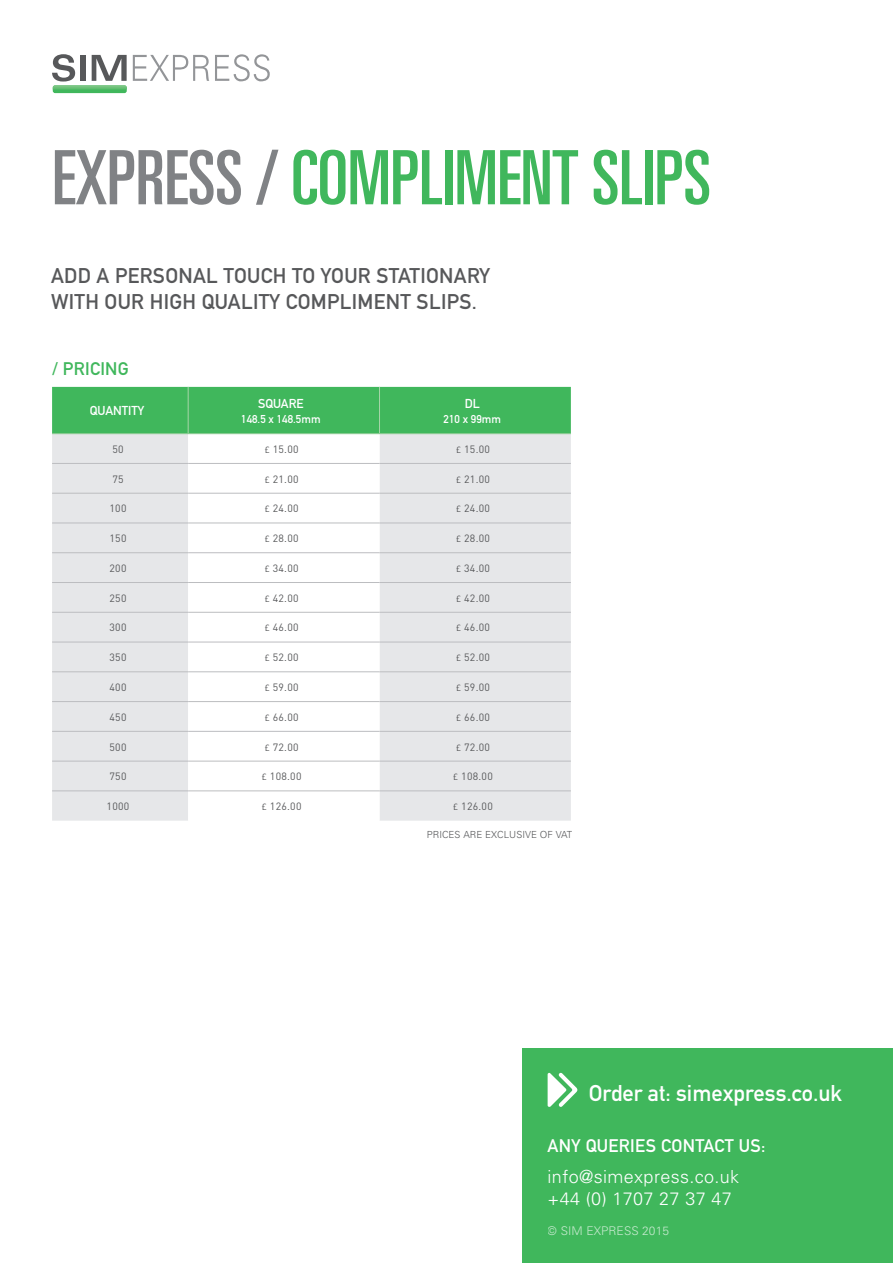
<style>
.page{position:relative;width:893px;height:1263px;background:#fff}
.page>*{position:absolute;margin:0;border:0;box-sizing:border-box;transform-origin:0 0}
.t1{font:ultra-condensed 75px "Univers";letter-spacing:-.005em;color:#40b75c}
.t2{font:22.5px "DIN Mittelschrift";color:#fff}
.Intro{font:21px/25.5px "DIN Mittelschrift Alternate";letter-spacing:.015em;color:#57585a}
.t3{font:300 18px/22.5px "Univers";letter-spacing:.02em;color:#fff}
.t4{font:18px "DIN Mittelschrift Alternate";letter-spacing:.02em;color:#fff}
.t5{font:18px "DIN Mittelschrift Alternate";letter-spacing:.015em;color:#40b75c}
.t6{font:12.75px "DIN Mittelschrift Alternate";color:#fff}
.t7{font:300 12px "Univers";letter-spacing:.005em;color:#fff}
.Spec_head{font:11.25px "DIN Mittelschrift Alternate";letter-spacing:.005em;color:#fff}
.Footnote{font:10.5px "DIN";letter-spacing:.025em;color:#57585a}
.Footnote-2{font:300 9.75px "Univers";letter-spacing:.005em;color:#57585a}
.s1{color:#808285}
.s2{font-size:9px}
</style>
<div class="page">
<svg style="left:52px;top:54px;width:23px;height:28px"></svg>
<div style="left:80px;top:55px;width:5px;height:26px;background:#57585a"></div>
<svg style="left:92px;top:55px;width:35px;height:26px"></svg>
<svg style="left:133px;top:55px;width:76px;height:26px"></svg>
<svg style="left:215px;top:54px;width:55px;height:27px"></svg>
<div style="left:53px;top:85px;width:74px;height:8px;background:#40b75c;border-radius:2px"></div>
<img style="left:53px;top:85px;width:74px;height:5px">
<div style="left:523px;top:1048px;width:370px;height:215px;background:#40b75c"></div>
<svg style="left:548px;top:1073px;width:29px;height:34px"></svg>
<div style="left:52px;top:387px;width:519px;height:46px;background:#40b75c"></div>
<div style="left:52px;top:434px;width:519px;height:387px;background:#e6e7e9"></div>
<svg style="left:188px;top:434px;width:191px;height:387px"></svg>
<hr style="left:188px;top:387px;width:1px;height:46px;background:#a6d5a8">
<hr style="left:379px;top:387px;width:1px;height:46px;background:#a6d5a8">
<hr style="left:52px;top:433px;width:136px;height:1px;background:#82c88a">
<hr style="left:188px;top:433px;width:191px;height:1px;background:#82c88a">
<hr style="left:379px;top:433px;width:192px;height:1px;background:#82c88a">
<hr style="left:52px;top:463px;width:136px;height:1px;background:#bcbdc0">
<hr style="left:188px;top:463px;width:191px;height:1px;background:#bcbdc0">
<hr style="left:379px;top:463px;width:192px;height:1px;background:#bcbdc0">
<hr style="left:52px;top:493px;width:136px;height:1px;background:#bcbdc0">
<hr style="left:188px;top:493px;width:191px;height:1px;background:#bcbdc0">
<hr style="left:379px;top:493px;width:192px;height:1px;background:#bcbdc0">
<hr style="left:52px;top:523px;width:136px;height:1px;background:#bcbdc0">
<hr style="left:188px;top:523px;width:191px;height:1px;background:#bcbdc0">
<hr style="left:379px;top:523px;width:192px;height:1px;background:#bcbdc0">
<hr style="left:52px;top:552px;width:136px;height:1px;background:#bcbdc0">
<hr style="left:188px;top:552px;width:191px;height:1px;background:#bcbdc0">
<hr style="left:379px;top:552px;width:192px;height:1px;background:#bcbdc0">
<hr style="left:52px;top:582px;width:136px;height:1px;background:#bcbdc0">
<hr style="left:188px;top:582px;width:191px;height:1px;background:#bcbdc0">
<hr style="left:379px;top:582px;width:192px;height:1px;background:#bcbdc0">
<hr style="left:52px;top:612px;width:136px;height:1px;background:#bcbdc0">
<hr style="left:188px;top:612px;width:191px;height:1px;background:#bcbdc0">
<hr style="left:379px;top:612px;width:192px;height:1px;background:#bcbdc0">
<hr style="left:52px;top:642px;width:136px;height:1px;background:#bcbdc0">
<hr style="left:188px;top:642px;width:191px;height:1px;background:#bcbdc0">
<hr style="left:379px;top:642px;width:192px;height:1px;background:#bcbdc0">
<hr style="left:52px;top:671px;width:136px;height:1px;background:#bcbdc0">
<hr style="left:188px;top:671px;width:191px;height:1px;background:#bcbdc0">
<hr style="left:379px;top:671px;width:192px;height:1px;background:#bcbdc0">
<hr style="left:52px;top:701px;width:136px;height:1px;background:#bcbdc0">
<hr style="left:188px;top:701px;width:191px;height:1px;background:#bcbdc0">
<hr style="left:379px;top:701px;width:192px;height:1px;background:#bcbdc0">
<hr style="left:52px;top:731px;width:136px;height:1px;background:#bcbdc0">
<hr style="left:188px;top:731px;width:191px;height:1px;background:#bcbdc0">
<hr style="left:379px;top:731px;width:192px;height:1px;background:#bcbdc0">
<hr style="left:52px;top:761px;width:136px;height:1px;background:#bcbdc0">
<hr style="left:188px;top:761px;width:191px;height:1px;background:#bcbdc0">
<hr style="left:379px;top:761px;width:192px;height:1px;background:#bcbdc0">
<hr style="left:52px;top:791px;width:136px;height:1px;background:#bcbdc0">
<hr style="left:188px;top:791px;width:191px;height:1px;background:#bcbdc0">
<hr style="left:379px;top:791px;width:192px;height:1px;background:#bcbdc0">
<p class="t1" style="left:52px;top:135px;width:661px"><span class="s1">EXPRESS /</span> COMPLIMENT SLIPS</p>
<p class="Intro" style="left:51px;top:263px;width:440px">ADD A PERSONAL TOUCH TO YOUR STATIONARY<br>WITH OUR HIGH QUALITY COMPLIMENT SLIPS.</p>
<p class="t5" style="left:52px;top:358px;width:78px">/ PRICING</p>
<p class="t6" style="left:90px;top:403px;width:56px">QUANTITY</p>
<p class="t6" style="left:258px;top:396px;width:47px">SQUARE</p>
<p class="Spec_head" style="left:241px;top:412px;width:81px">148.5 x 148.5mm</p>
<p class="t6" style="left:465px;top:396px;width:17px">DL</p>
<p class="Spec_head" style="left:444px;top:412px;width:59px">210 x 99mm</p>
<p class="Footnote" style="left:112px;top:442px;width:13px">50</p>
<p class="Footnote" style="left:265px;top:442px;width:35px"><span class="s2">£</span> 15.00</p>
<p class="Footnote" style="left:456px;top:442px;width:35px"><span class="s2">£</span> 15.00</p>
<p class="Footnote" style="left:112px;top:472px;width:13px">75</p>
<p class="Footnote" style="left:265px;top:472px;width:35px"><span class="s2">£</span> 21.00</p>
<p class="Footnote" style="left:456px;top:472px;width:35px"><span class="s2">£</span> 21.00</p>
<p class="Footnote" style="left:110px;top:502px;width:18px">100</p>
<p class="Footnote" style="left:265px;top:502px;width:35px"><span class="s2">£</span> 24.00</p>
<p class="Footnote" style="left:456px;top:502px;width:35px"><span class="s2">£</span> 24.00</p>
<p class="Footnote" style="left:110px;top:532px;width:18px">150</p>
<p class="Footnote" style="left:265px;top:532px;width:35px"><span class="s2">£</span> 28.00</p>
<p class="Footnote" style="left:456px;top:532px;width:35px"><span class="s2">£</span> 28.00</p>
<p class="Footnote" style="left:110px;top:561px;width:18px">200</p>
<p class="Footnote" style="left:265px;top:561px;width:35px"><span class="s2">£</span> 34.00</p>
<p class="Footnote" style="left:456px;top:561px;width:35px"><span class="s2">£</span> 34.00</p>
<p class="Footnote" style="left:110px;top:591px;width:18px">250</p>
<p class="Footnote" style="left:265px;top:591px;width:35px"><span class="s2">£</span> 42.00</p>
<p class="Footnote" style="left:456px;top:591px;width:35px"><span class="s2">£</span> 42.00</p>
<p class="Footnote" style="left:110px;top:621px;width:18px">300</p>
<p class="Footnote" style="left:265px;top:621px;width:35px"><span class="s2">£</span> 46.00</p>
<p class="Footnote" style="left:456px;top:621px;width:35px"><span class="s2">£</span> 46.00</p>
<p class="Footnote" style="left:110px;top:651px;width:18px">350</p>
<p class="Footnote" style="left:265px;top:651px;width:35px"><span class="s2">£</span> 52.00</p>
<p class="Footnote" style="left:456px;top:651px;width:35px"><span class="s2">£</span> 52.00</p>
<p class="Footnote" style="left:110px;top:681px;width:18px">400</p>
<p class="Footnote" style="left:265px;top:681px;width:35px"><span class="s2">£</span> 59.00</p>
<p class="Footnote" style="left:456px;top:681px;width:35px"><span class="s2">£</span> 59.00</p>
<p class="Footnote" style="left:110px;top:710px;width:18px">450</p>
<p class="Footnote" style="left:265px;top:710px;width:35px"><span class="s2">£</span> 66.00</p>
<p class="Footnote" style="left:456px;top:710px;width:35px"><span class="s2">£</span> 66.00</p>
<p class="Footnote" style="left:110px;top:740px;width:18px">500</p>
<p class="Footnote" style="left:265px;top:740px;width:35px"><span class="s2">£</span> 72.00</p>
<p class="Footnote" style="left:456px;top:740px;width:35px"><span class="s2">£</span> 72.00</p>
<p class="Footnote" style="left:110px;top:770px;width:18px">750</p>
<p class="Footnote" style="left:262px;top:770px;width:41px"><span class="s2">£</span> 108.00</p>
<p class="Footnote" style="left:453px;top:770px;width:41px"><span class="s2">£</span> 108.00</p>
<p class="Footnote" style="left:107px;top:800px;width:24px">1000</p>
<p class="Footnote" style="left:262px;top:800px;width:41px"><span class="s2">£</span> 126.00</p>
<p class="Footnote" style="left:453px;top:800px;width:41px"><span class="s2">£</span> 126.00</p>
<p class="Footnote-2" style="left:427px;top:828px;width:147px">PRICES ARE EXCLUSIVE OF VAT</p>
<h2 class="t2" style="left:589px;top:1080px;width:255px">Order at: simexpress.co.uk</h2>
<h3 class="t4" style="left:548px;top:1135px;width:219px">ANY QUERIES CONTACT US:</h3>
<h3 class="t3" style="left:548px;top:1165px;width:193px">info@simexpress.co.uk +44 (0) 1707 27 37 47</h3>
<p class="t7" style="left:548px;top:1224px;width:123px">© SIM EXPRESS 2015</p>
</div>
